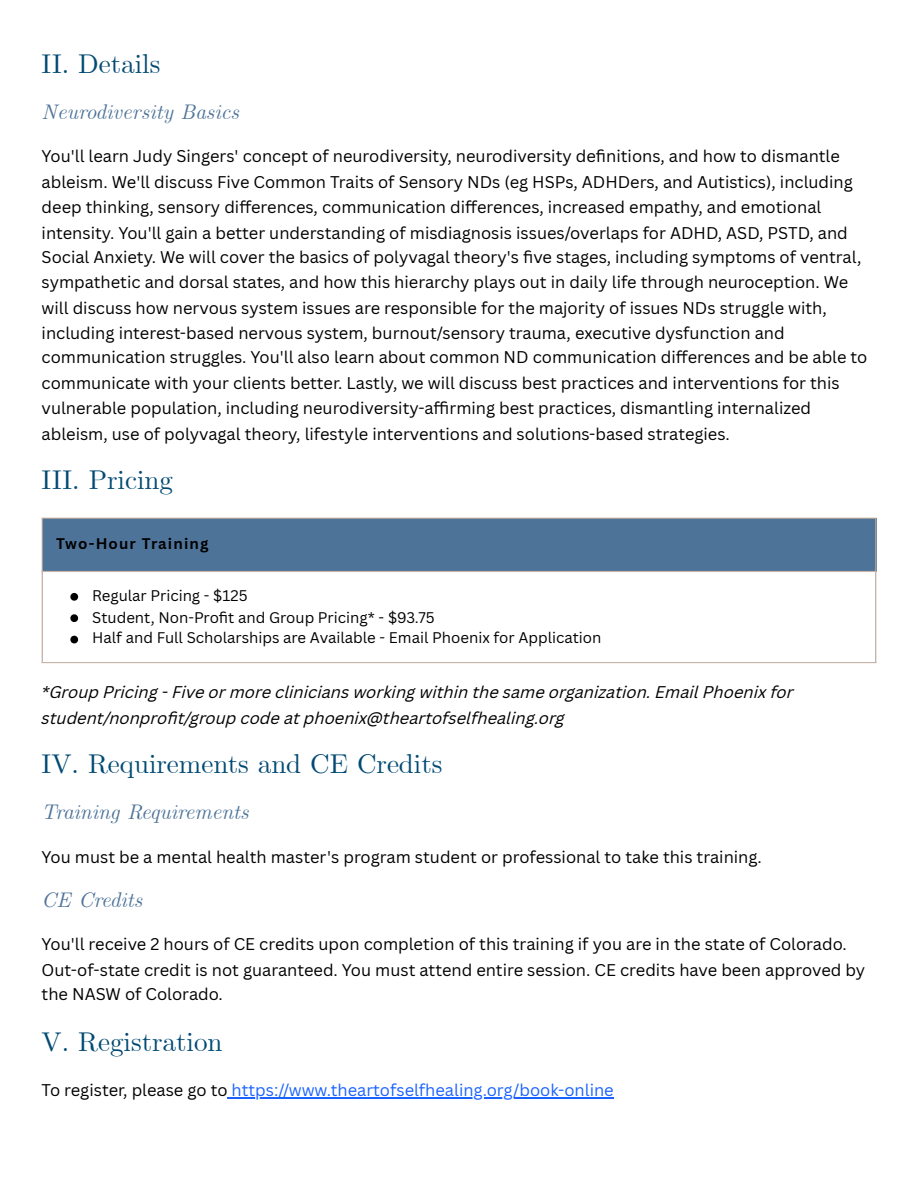
<style>
.page{position:relative;width:918px;height:1186px;background:#fff}
.page>*{position:absolute;margin:0;border:0;box-sizing:border-box;transform-origin:0 0}
.t1{font:27px "CMU Serif";color:#024a73}
.t2{font:italic 21px "CMU Serif";color:#4e7399}
.t3{font:16.5px/25.2px "Canva Sans";color:#000}
.t4{font:italic 16.5px/25.8px "Canva Sans";color:#000}
.t5{font:16.5px "Canva Sans";color:#1a62ff}
.t6{font:15px "Canva Sans";color:#000}
.t7{font:700 15px "Canva Sans";letter-spacing:.075em;color:#000}
.s1{color:#000}
</style>
<div class="page">
<hr style="left:228px;top:1097px;width:386px;height:1px;background:#1a62ff">
<div style="left:42px;top:518px;width:834px;height:54px;background:#4e7399"></div>
<svg style="left:70px;top:593px;width:8px;height:8px"></svg>
<svg style="left:70px;top:614px;width:8px;height:8px"></svg>
<svg style="left:70px;top:636px;width:8px;height:7px"></svg>
<hr style="left:42px;top:519px;width:1px;height:143px;background:#c8b4a8">
<hr style="left:875px;top:519px;width:1px;height:143px;background:#c8b4a8">
<hr style="left:42px;top:518px;width:834px;height:1px;background:#c8b4a8">
<hr style="left:42px;top:571px;width:834px;height:1px;background:#c8b4a8">
<hr style="left:42px;top:662px;width:834px;height:1px;background:#c8b4a8">
<h2 class="t1" style="left:42px;top:48px;width:120px">II. Details</h2>
<p class="t2" style="left:42px;top:100px;width:199px">Neurodiversity Basics</p>
<p class="t3" style="left:42px;top:143px;width:827px">You'll learn Judy Singers' concept of neurodiversity, neurodiversity defi nitions, and how to dismantle ableism. We'll discuss Five Common Traits of Sensory NDs (eg HSPs, ADHDers, and Autistics), including deep thinking, sensory differences, communication differences, increased empathy, and emotional intensity. You'll gain a better understanding of misdiagnosis issues/overlaps for ADHD, ASD, PSTD, and Social Anxiety. We will cover the basics of polyvagal theory's five stages, including symptoms of ventral, sympathetic and dorsal states, and how this hierarchy plays out in daily life through neuroception. We will discuss how nervous system issues are responsible for the majority of issues NDs struggle with, including interest-based nervous system, burnout/sensory trauma, executive dysfunction and communication struggles. You'll also learn about common ND communication differences and be able to communicate with your clients better. Lastly, we will discuss best practices and interventions for this vulnerable population, including neurodiversity-affi rming best practices, dismantling internalized ableism, use of polyvagal theory, lifestyle interventions and solutions-based strategies.</p>
<h2 class="t1" style="left:42px;top:464px;width:133px">III. Pricing</h2>
<p class="t7" style="left:56px;top:533px;width:154px">Two-Hour Training</p>
<p class="t6" style="left:92px;top:585px;width:157px">Regular Pricing - $125</p>
<p class="t6" style="left:92px;top:607px;width:344px">Student, Non-Profit and Group Pricing* - $93.75</p>
<p class="t6" style="left:92px;top:627px;width:511px">Half and Full Scholarships are Available - Email Phoenix for Application</p>
<p class="t4" style="left:42px;top:680px;width:754px">*Group Pricing - Five or more clinicians working within the same organization. Email Phoenix for student/nonprofi t/group code at phoenix@theartofselfhealing.org</p>
<h2 class="t1" style="left:42px;top:748px;width:402px">IV. Requirements and CE Credits</h2>
<p class="t2" style="left:42px;top:799px;width:209px">Training Requirements</p>
<p class="t3" style="left:42px;top:844px;width:722px">You must be a mental health master's program student or professional to take this training.</p>
<p class="t2" style="left:42px;top:887px;width:102px">CE Credits</p>
<p class="t3" style="left:42px;top:930px;width:825px">You'll receive 2 hours of CE credits upon completion of this training if you are in the state of Colorado.<br>Out-of-state credit is not guaranteed. You must attend entire session. CE credits have been approved by the NASW of Colorado.</p>
<h2 class="t1" style="left:42px;top:1026px;width:182px">V. Registration</h2>
<p class="t5" style="left:42px;top:1078px;width:574px"><span class="s1">To register, please go to</span> https://www.theartofselfhealing.org/book-online</p>
</div>
